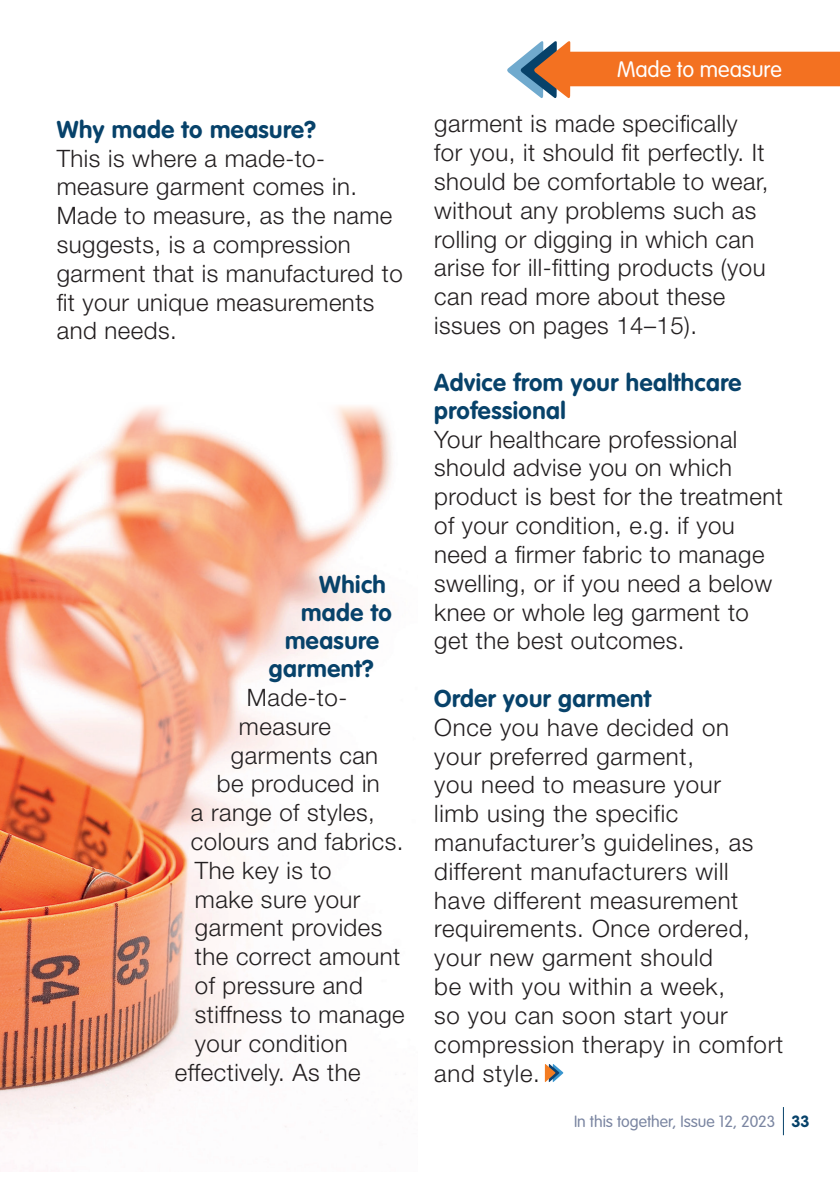
<style>
.page{position:relative;width:840px;height:1191px;background:#fff}
.page>*{position:absolute;margin:0;border:0;box-sizing:border-box;transform-origin:0 0}
.t1{font:300 24px/28.8px "Helvetica Neue";letter-spacing:.02em;color:#231f20}
.t2{font:700 24px/28px "VAG Rounded";letter-spacing:.02em;color:#07426a}
.t3{font:300 22px "VAG Rounded";color:#fff}
.t4{font:300 16px "VAG Rounded";color:#7a85a1}
.s1{font-weight:700;color:#07426a}
</style>
<div class="page">
<img style="left:0;top:405px;width:401px;height:733px">
<svg style="left:782px;top:1107px;width:1px;height:28px"></svg>
<svg style="left:507px;top:41px;width:332px;height:57px"></svg>
<svg style="left:544px;top:1064px;width:19px;height:18px"></svg>
<p class="t2" style="left:57px;top:116px;width:261px">Why made to measure?</p>
<p class="t1" style="left:57px;top:143px;width:347px">This is where a made-to&shy;measure garment comes in.<br>Made to measure, as the name suggests, is a compression garment that is manufactured to fit your unique measurements and needs.</p>
<p class="t2" style="left:319px;top:571px;width:68px">Which</p>
<p class="t2" style="left:301px;top:599px;width:92px">made to</p>
<p class="t2" style="left:285px;top:627px;width:96px">measure</p>
<p class="t2" style="left:269px;top:655px;width:106px">garment?</p>
<p class="t1" style="left:247px;top:682px;width:102px">Made-to-</p>
<p class="t1" style="left:239px;top:711px;width:93px">measure</p>
<p class="t1" style="left:231px;top:740px;width:149px">garments can</p>
<p class="t1" style="left:217px;top:769px;width:164px">be produced in</p>
<p class="t1" style="left:191px;top:797px;width:185px">a range of styles,</p>
<p class="t1" style="left:191px;top:826px;width:214px">colours and fabrics.</p>
<p class="t1" style="left:195px;top:855px;width:138px">The key is to</p>
<p class="t1" style="left:195px;top:884px;width:167px">make sure your</p>
<p class="t1" style="left:195px;top:913px;width:189px">garment provides</p>
<p class="t1" style="left:195px;top:941px;width:207px">the correct amount</p>
<p class="t1" style="left:195px;top:970px;width:169px">of pressure and</p>
<p class="t1" style="left:195px;top:999px;width:211px">stiffness to manage</p>
<p class="t1" style="left:195px;top:1028px;width:154px">your condition</p>
<p class="t1" style="left:175px;top:1057px;width:187px">effectively. As the</p>
<p class="t3" style="left:616px;top:57px;width:166px">Made to measure</p>
<p class="t1" style="left:434px;top:109px;width:336px">garment is made specifically for you, it should fit perfectly. It should be comfortable to wear, without any problems such as rolling or digging in which can arise for ill-fitting products (you can read more about these issues on pages 14–15).</p>
<p class="t2" style="left:434px;top:369px;width:308px">Advice from your healthcare professional</p>
<p class="t1" style="left:434px;top:424px;width:350px">Your healthcare professional should advise you on which product is best for the treatment of your condition, e.g. if you need a firmer fabric to manage swelling, or if you need a below knee or whole leg garment to get the best outcomes.</p>
<p class="t2" style="left:434px;top:685px;width:218px">Order your garment</p>
<p class="t1" style="left:434px;top:712px;width:350px">Once you have decided on<br>your preferred garment,<br>you need to measure your<br>limb using the specific manufacturer’s guidelines, as different manufacturers will have different measurement requirements. Once ordered, your new garment should<br>be with you within a week,<br>so you can soon start your compression therapy in comfort and style.</p>
<p class="t4" style="left:573px;top:1112px;width:237px">In this together, Issue 12, 2023 <span class="s1">33</span></p>
</div>
